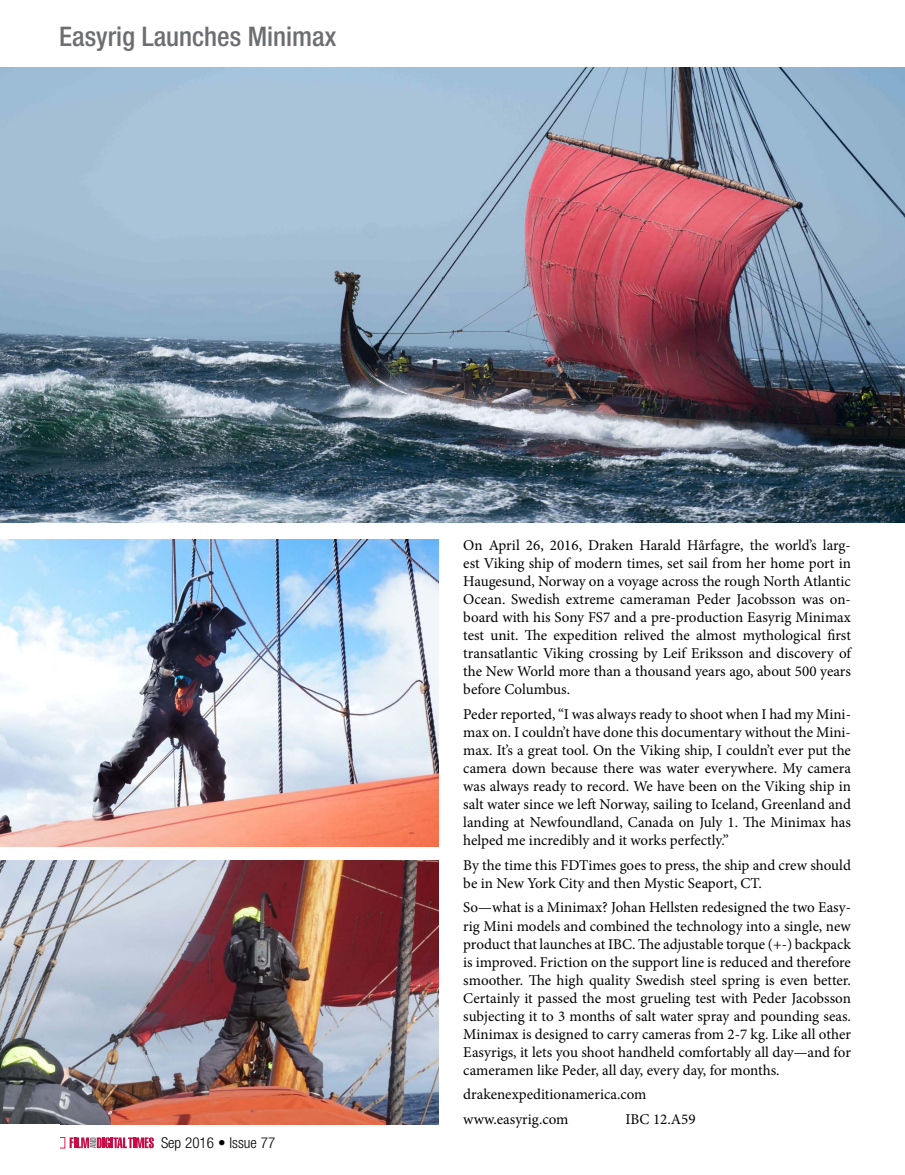
<style>
.page{position:relative;width:905px;height:1175px;background:#fff}
.page>*{position:absolute;margin:0;border:0;box-sizing:border-box;transform-origin:0 0}
.t1{font:500 condensed 27px "Helvetica Neue LT Std";color:#6d6e71}
.t2{font:15px/18px "Minion Pro";letter-spacing:-.005em;color:#000;text-align:justify}
.t3{font:300 condensed 15px "Helvetica Neue LT Std";color:#000}
</style>
<div class="page">
<svg style="left:70px;top:1137px;width:84px;height:11px"></svg>
<div style="left:53px;top:1137px;width:12px;height:11px;border:1px solid #ed174e"></div>
<img style="left:0;top:68px;width:904px;height:454px">
<img style="left:0;top:539px;width:439px;height:307px">
<img style="left:0;top:860px;width:439px;height:264px">
<div style="left:0;top:1124px;width:59px;height:43px;background:#fff"></div>
<h1 class="t1" style="left:59px;top:21px;width:278px">Easyrig Launches Minimax</h1>
<p class="t3" style="left:161px;top:1134px;width:116px">Sep 2016 • Issue 77</p>
<p class="t2" style="left:463px;top:536px;width:389px">On April 26, 2016, Draken Harald Hårfagre, the world’s larg&shy;est Viking ship of modern times, set sail from her home port in Haugesund, Norway on a voyage across the rough North Atlantic Ocean. Swedish extreme cameraman Peder Jacobsson was on&shy;board with his Sony FS7 and a pre-production Easyrig Minimax test unit. The expedition relived the almost mythological first transatlantic Viking crossing by Leif Eriksson and discovery of the New World more than a thousand years ago, about 500 years before Columbus.</p>
<p class="t2" style="left:463px;top:705px;width:389px">Peder reported, “I was always ready to shoot when I had my Mini&shy;max on. I couldn’t have done this documentary without the Mini&shy;max. It’s a great tool. On the Viking ship, I couldn’t ever put the camera down because there was water everywhere. My camera was always ready to record. We have been on the Viking ship in salt water since we left Norway, sailing to Iceland, Greenland and landing at Newfoundland, Canada on July 1. The Minimax has helped me incredibly and it works perfectly.”</p>
<p class="t2" style="left:463px;top:856px;width:389px">By the time this FDTimes goes to press, the ship and crew should be in New York City and then Mystic Seaport, CT.</p>
<p class="t2" style="left:463px;top:898px;width:389px">So—what is a Minimax? Johan Hellsten redesigned the two Easy&shy;rig Mini models and combined the technology into a single, new product that launches at IBC. The adjustable torque (+-) backpack is improved. Friction on the support line is reduced and therefore smoother. The high quality Swedish steel spring is even better.<br>Certainly it passed the most grueling test with Peder Jacobsson subjecting it to 3 months of salt water spray and pounding seas.<br>Minimax is designed to carry cameras from 2-7 kg. Like all other Easyrigs, it lets you shoot handheld comfortably all day—and for cameramen like Peder, all day, every day, for months.</p>
<p class="t2" style="left:463px;top:1082px;width:185px;line-height:24.8px">drakenexpeditionamerica.com www.easyrig.com</p>
<p class="t2" style="left:625px;top:1110px;width:72px">IBC 12.A59</p>
</div>
